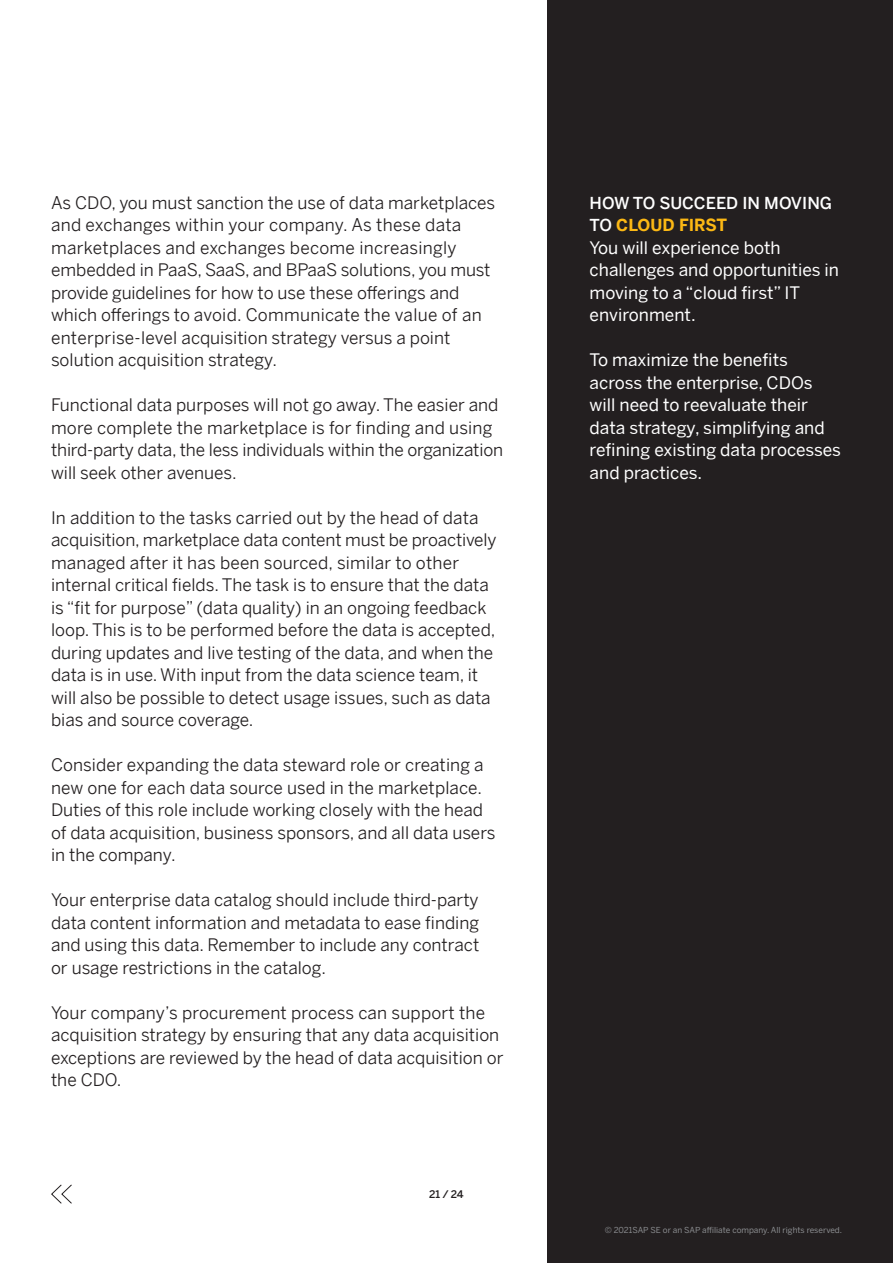
<style>
.page{position:relative;width:893px;height:1263px;background:#fff}
.page>*{position:absolute;margin:0;border:0;box-sizing:border-box;transform-origin:0 0}
.GB____10_Body_copy{font:17.25px/22.5px "Benton Sans";color:#231f20}
.GB____10_Body_copy-2{font:17.25px/22.5px "Benton Sans";color:#fff}
.GB____04_Headline_1{font:500 16.5px/22.5px "Benton Sans";color:#fff}
.t1{font:500 10.5px "Benton Sans";color:#231f20}
.t2{font:8.25px "Benton Sans";color:#8a8c8f}
.s1{font-weight:700;color:#fcb814}
</style>
<div class="page">
<div style="left:547px;top:0;width:346px;height:1263px;background:#231f20"></div>
<svg style="left:51px;top:1184px;width:21px;height:20px"></svg>
<p class="GB____10_Body_copy" style="left:51px;top:190px;width:446px">As CDO, you must sanction the use of data marketplaces and exchanges within your company. As these data</p>
<p class="GB____10_Body_copy" style="left:51px;top:235px;width:407px">marketplaces and exchanges become increasingly</p>
<p class="GB____10_Body_copy" style="left:51px;top:258px;width:441px">embedded in PaaS, SaaS, and BPaaS solutions, you must provide guidelines for how to use these offerings and which offerings to avoid. Communicate the value of an enterprise-level acquisition strategy versus a point</p>
<p class="GB____10_Body_copy" style="left:51px;top:348px;width:227px">solution acquisition strategy.</p>
<p class="GB____10_Body_copy" style="left:51px;top:393px;width:454px">Functional data purposes will not go away. The easier and more complete the marketplace is for finding and using third-party data, the less individuals within the organization will seek other avenues.</p>
<p class="GB____10_Body_copy" style="left:51px;top:505px;width:429px">In addition to the tasks carried out by the head of data</p>
<p class="GB____10_Body_copy" style="left:51px;top:528px;width:447px">acquisition, marketplace data content must be proactively managed after it has been sourced, similar to other</p>
<p class="GB____10_Body_copy" style="left:51px;top:573px;width:446px">internal critical fields. The task is to ensure that the data is “fit for purpose” (data quality) in an ongoing feedback loop. This is to be performed before the data is accepted, during updates and live testing of the data, and when the data is in use. With input from the data science team, it will also be possible to detect usage issues, such as data bias and source coverage.</p>
<p class="GB____10_Body_copy" style="left:51px;top:753px;width:434px;text-align:justify">Consider expanding the data steward role or creating a new one for each data source used in the marketplace.<br>Duties of this role include working closely with the head</p>
<p class="GB____10_Body_copy" style="left:51px;top:820px;width:446px">of data acquisition, business sponsors, and all data users in the company.</p>
<p class="GB____10_Body_copy" style="left:51px;top:888px;width:430px;text-align:justify">Your enterprise data catalog should include third-party data content information and metadata to ease finding and using this data. Remember to include any contract</p>
<p class="GB____10_Body_copy" style="left:51px;top:955px;width:277px">or usage restrictions in the catalog.</p>
<p class="GB____10_Body_copy" style="left:51px;top:1000px;width:436px">Your company’s procurement process can support the</p>
<p class="GB____10_Body_copy" style="left:51px;top:1023px;width:454px">acquisition strategy by ensuring that any data acquisition exceptions are reviewed by the head of data acquisition or the CDO.</p>
<p class="t1" style="left:429px;top:1187px;width:36px">21 / 24</p>
<p class="GB____04_Headline_1" style="left:590px;top:191px;width:244px">HOW TO SUCCEED IN MOVING<br>TO <span class="s1">CLOUD FIRST</span></p>
<p class="GB____10_Body_copy-2" style="left:590px;top:235px;width:193px">You will experience both</p>
<p class="GB____10_Body_copy-2" style="left:590px;top:258px;width:251px">challenges and opportunities in moving to a “cloud first” IT environment.</p>
<p class="GB____10_Body_copy-2" style="left:590px;top:348px;width:253px">To maximize the benefits across the enterprise, CDOs will need to reevaluate their data strategy, simplifying and refining existing data processes and practices.</p>
<p class="t2" style="left:605px;top:1224px;width:239px">© 2021SAP SE or an SAP affiliate company. All rights reserved.</p>
</div>
